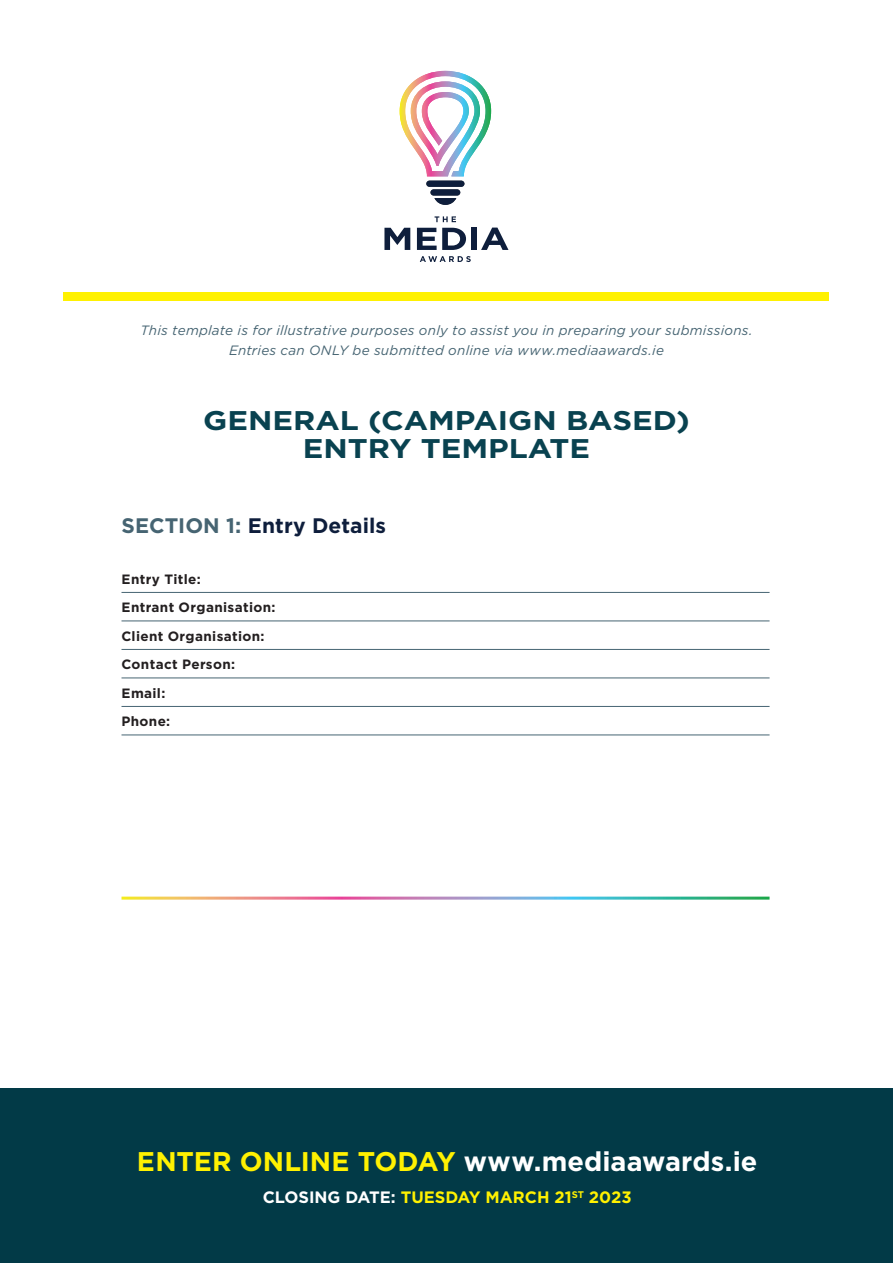
<style>
.page{position:relative;width:893px;height:1263px;background:#fff}
.page>*{position:absolute;margin:0;border:0;box-sizing:border-box;transform-origin:0 0}
.Heading{font:700 27px/28.3px "Gotham";color:#094250;text-align:center;scale:1.14 1}
.Heading-2{font:700 27px "Gotham";color:#fff}
.Body{font:700 21px "Gotham";letter-spacing:.005em;color:#0e1e3c}
.Heading-3{font:700 16.5px "Gotham";color:#fff101}
.Body-2{font:italic 13.5px/19.5px "Gotham";letter-spacing:.015em;color:#466472;text-align:center}
.Body-3{font:700 13.5px "Gotham";letter-spacing:.025em;color:#231f20}
.s1{color:#466472}
.s2{color:#fff101}
.s3{color:#fff}
</style>
<div class="page">
<div style="left:64px;top:292px;width:765px;height:9px;background:#fff101"></div>
<div style="left:426px;top:181px;width:38px;height:6px;background:#0e1e3c;border-radius:3px"></div>
<div style="left:430px;top:189px;width:30px;height:7px;background:#0e1e3c;border-radius:3px"></div>
<svg style="left:434px;top:198px;width:22px;height:7px"></svg>
<svg style="left:400px;top:71px;width:91px;height:105px"></svg>
<svg style="left:435px;top:216px;width:21px;height:6px"></svg>
<svg style="left:384px;top:228px;width:26px;height:22px"></svg>
<svg style="left:417px;top:228px;width:49px;height:22px"></svg>
<div style="left:471px;top:228px;width:6px;height:22px;background:#0e1e3c"></div>
<svg style="left:481px;top:228px;width:27px;height:22px"></svg>
<svg style="left:420px;top:256px;width:51px;height:6px"></svg>
<div style="left:0;top:1089px;width:893px;height:174px;background:#023a47"></div>
<hr style="left:122px;top:592px;width:648px;height:1px;background:#466472">
<hr style="left:122px;top:620px;width:648px;height:1px;background:#466472">
<hr style="left:122px;top:649px;width:648px;height:1px;background:#466472">
<hr style="left:122px;top:677px;width:648px;height:1px;background:#466472">
<hr style="left:122px;top:706px;width:648px;height:1px;background:#466472">
<hr style="left:122px;top:734px;width:648px;height:1px;background:#466472">
<p class="Body-2" style="left:140px;top:320px;width:614px">This template is for illustrative purposes only to assist you in preparing your submissions.<br>Entries can ONLY be submitted online via www.mediaawards.ie</p>
<p class="Heading" style="left:203px;top:406px;width:428px">GENERAL (CAMPAIGN BASED)<br>ENTRY TEMPLATE</p>
<p class="Body" style="left:122px;top:511px;width:266px"><span class="s1">SECTION 1:</span> Entry Details</p>
<p class="Body-3" style="left:122px;top:570px;width:81px">Entry Title:</p>
<p class="Body-3" style="left:122px;top:598px;width:156px">Entrant Organisation:</p>
<p class="Body-3" style="left:122px;top:627px;width:145px">Client Organisation:</p>
<p class="Body-3" style="left:122px;top:655px;width:115px">Contact Person:</p>
<p class="Body-3" style="left:122px;top:684px;width:45px">Email:</p>
<p class="Body-3" style="left:122px;top:712px;width:50px">Phone:</p>
<p class="Heading-2" style="left:137px;top:1143px;width:622px"><span class="s2">ENTER ONLINE TODAY</span> www.mediaawards.ie</p>
<p class="Heading-3" style="left:263px;top:1186px;width:370px"><span class="s3">CLOSING DATE:</span> TUESDAY MARCH 21<sup>ST</sup> 2023</p>
</div>
